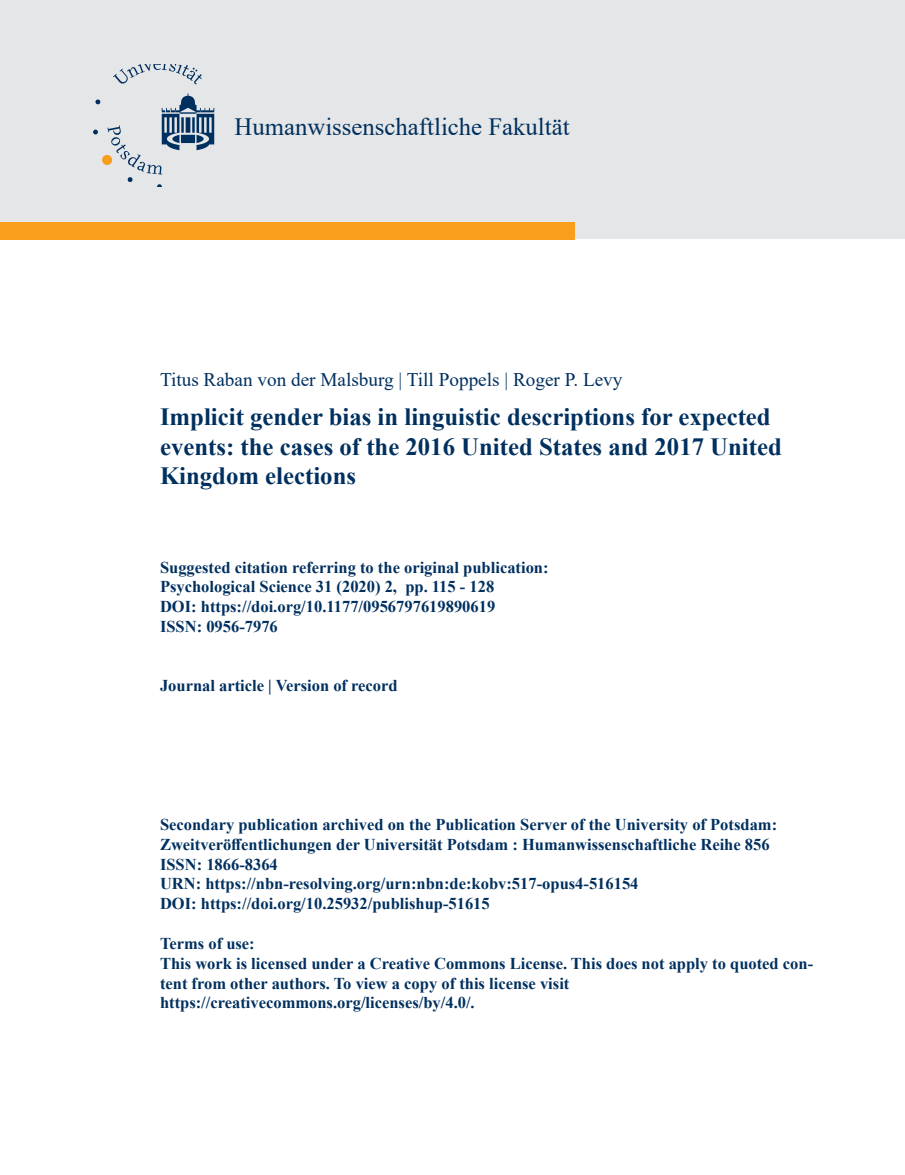
<style>
.page{position:relative;width:905px;height:1175px;background:#fff}
.page>*{position:absolute;margin:0;border:0;box-sizing:border-box;transform-origin:0 0}
.PPtitle{font:700 24.75px/29.7px "Times New Roman";color:#00305f}
.Fakultät{font:24.75px "Times New Roman";color:#00305f}
.PPauthor{font:19.2px "Times New Roman";color:#00305f}
.t1{font:700 16.5px/19.8px "Times New Roman";color:#00305f}
</style>
<div class="page">
<div style="left:0;top:0;width:904px;height:239px;background:#e4e5e6"></div>
<svg style="left:113px;top:65px;width:89px;height:19px"></svg>
<svg style="left:93px;top:93px;width:121px;height:94px"></svg>
<div style="left:0;top:222px;width:574px;height:17px;background:#f99d1c"></div>
<p class="Fakultät" style="left:234px;top:109px;width:336px">Humanwissenschaftliche Fakultät</p>
<p class="PPauthor" style="left:160px;top:366px;width:464px">Titus Raban von der Malsburg | Till Poppels | Roger P. Levy</p>
<p class="PPtitle" style="left:160px;top:401px;width:623px">Implicit gender bias in linguistic descriptions for expected events: the cases of the 2016 United States and 2017 United<br>Kingdom elections</p>
<p class="t1" style="left:160px;top:556px;width:390px">Suggested citation referring to the original publication:</p>
<p class="t1" style="left:160px;top:576px;width:336px">Psychological Science 31 (2020) 2, pp. 115 - 128</p>
<p class="t1" style="left:160px;top:596px;width:337px">DOI: https://doi.org/10.1177/0956797619890619</p>
<p class="t1" style="left:160px;top:616px;width:119px">ISSN: 0956-7976</p>
<p class="t1" style="left:160px;top:675px;width:239px">Journal article | Version of record</p>
<p class="t1" style="left:160px;top:814px;width:618px">Secondary publication archived on the Publication Server of the University of Potsdam:</p>
<p class="t1" style="left:160px;top:834px;width:611px">Zweitveröffentlichungen der Universität Potsdam : Humanwissenschaftliche Reihe 856</p>
<p class="t1" style="left:160px;top:853px;width:119px">ISSN: 1866-8364</p>
<p class="t1" style="left:160px;top:873px;width:480px">URN: https://nbn-resolving.org/urn:nbn:de:kobv:517-opus4-516154</p>
<p class="t1" style="left:160px;top:893px;width:331px">DOI: https://doi.org/10.25932/publishup-51615</p>
<p class="t1" style="left:160px;top:933px;width:654px">Terms of use:<br>This work is licensed under a Creative Commons License. This does not apply to quoted con&shy;tent from other authors. To view a copy of this license visit https://creativecommons.org/licenses/by/4.0/.</p>
</div>
